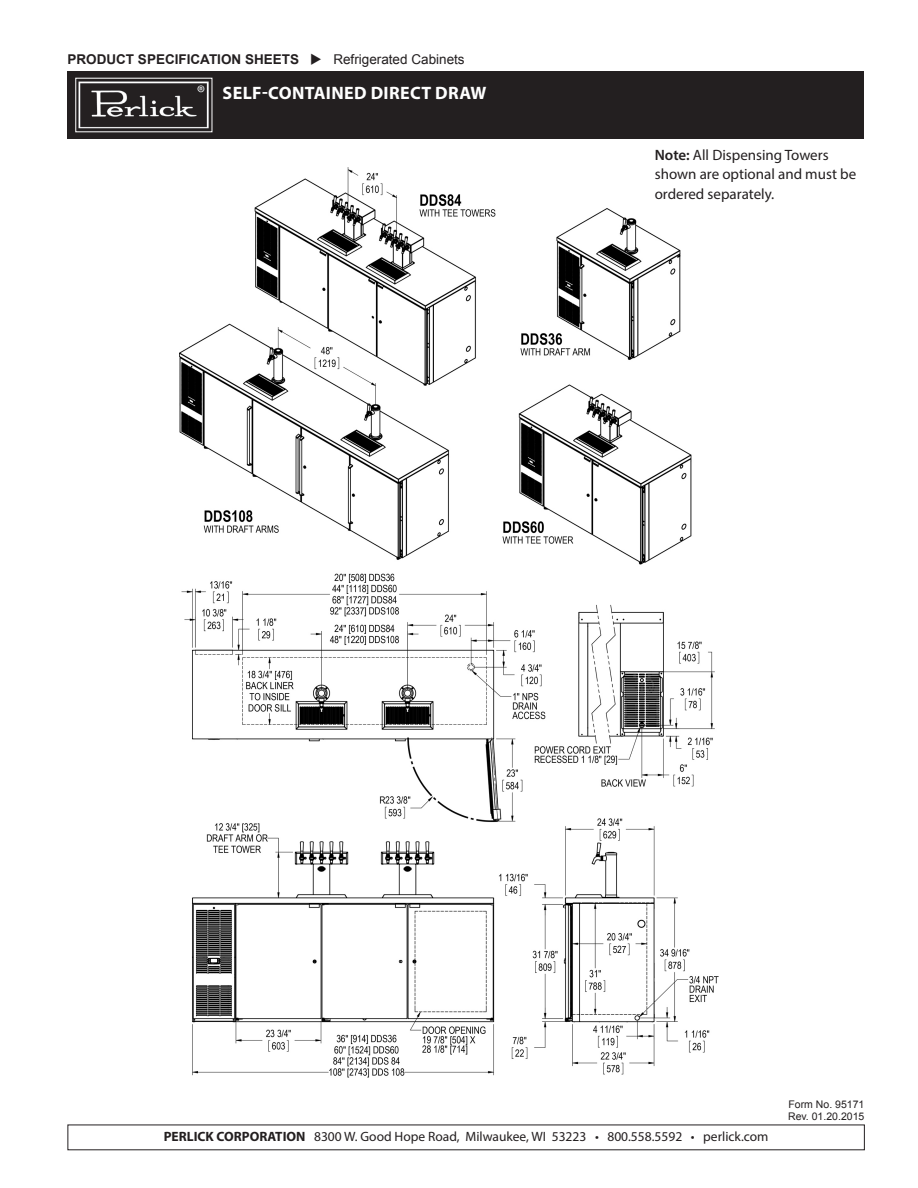
<style>
.page{position:relative;width:918px;height:1188px;background:#fff}
.page>*{position:absolute;margin:0;border:0;box-sizing:border-box;transform-origin:0 0}
.t1{font:700 18px "Myriad Pro";letter-spacing:.02em;color:#fff}
.t2{font:15px/19.5px "Myriad Pro";color:#231f20}
.t3{font:13.5px "Myriad Pro";color:#231f20}
.t4{font:700 13.5px "Arial";color:#231f20}
.t5{font:10.5px "Arial";color:#231f20}
.s1{font-weight:400}
.s2{font-weight:600}
.s3{font-weight:700}
</style>
<div class="page">
<img style="left:179px;top:167px;width:540px;height:911px">
<div style="left:68px;top:71px;width:796px;height:68px;background:#231f20"></div>
<img style="left:78px;top:81px;width:131px;height:48px">
<div style="left:695px;top:1060px;width:54px;height:48px;background:#fff"></div>
<p class="t4" style="left:68px;top:51px;width:399px">PRODUCT SPECIFICATION SHEETS ◆ <span class="s1">Refrigerated Cabinets</span></p>
<p class="t1" style="left:223px;top:81px;width:265px">SELF-CONTAINED DIRECT DRAW</p>
<p class="t2" style="left:655px;top:145px;width:203px"><span class="s2">Note:</span> All Dispensing Towers shown are optional and must be ordered separately.</p>
<p class="t5" style="left:789px;top:1097px;width:77px">Form No. 95171</p>
<p class="t5" style="left:788px;top:1110px;width:78px">Rev. 01.20.2015</p>
<p class="t3" style="left:164px;top:1128px;width:606px"><span class="s3">PERLICK CORPORATION</span> 8300 W. Good Hope Road, Milwaukee, WI 53223 • 800.558.5592 • perlick.com</p>
</div>
